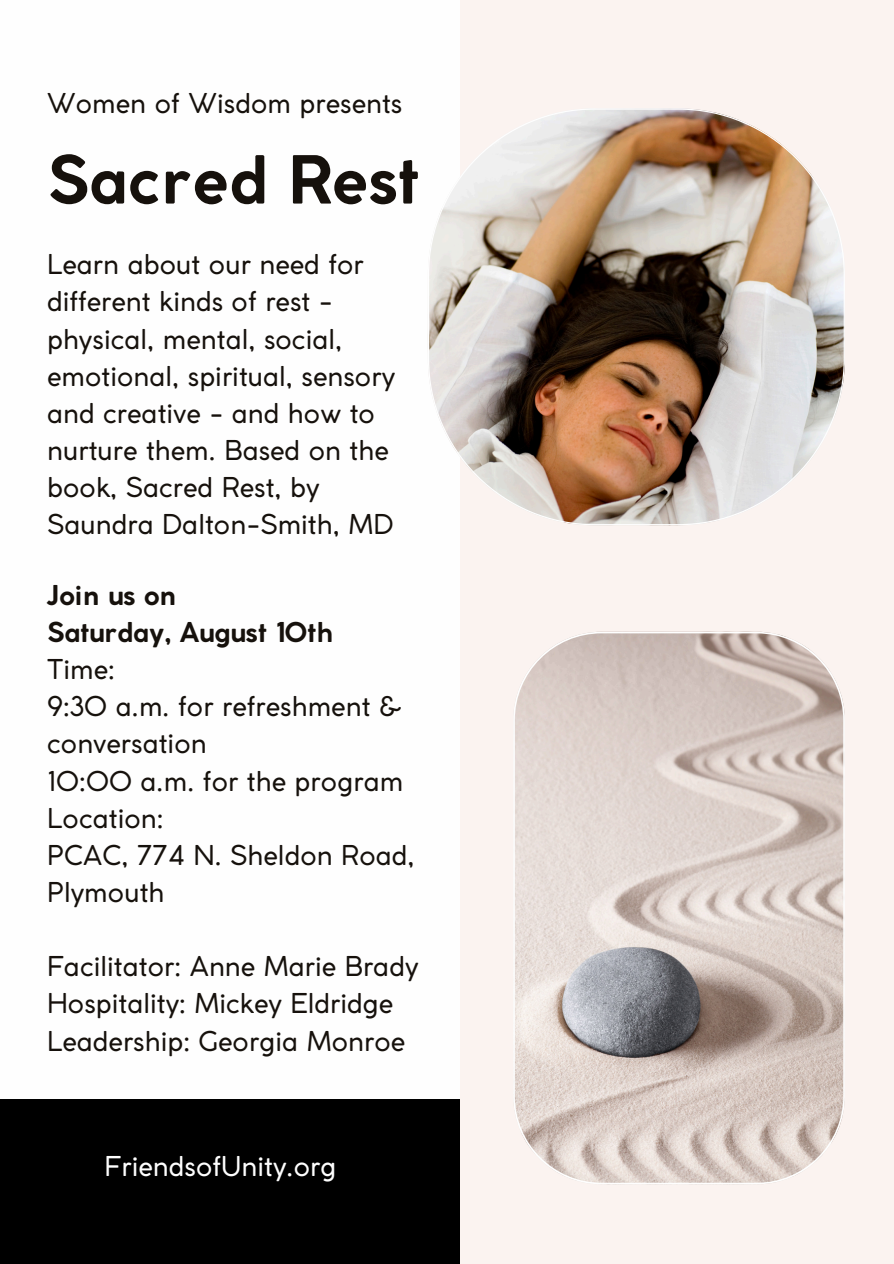
<style>
.page{position:relative;width:894px;height:1264px;background:#fff}
.page>*{position:absolute;margin:0;border:0;box-sizing:border-box;transform-origin:0 0}
.t1{font:700 65.25px "Coco Gothic";color:#16110c}
.t2{font:27px/37.2px "Coco Gothic";color:#16110c}
.t3{font:700 27px "Coco Gothic";color:#16110c}
.t4{font:27px "Coco Gothic";color:#fefefe}
</style>
<div class="page">
<div style="left:0;top:1099px;width:477px;height:164px;background:#000"></div>
<div style="left:460px;top:0;width:433px;height:1263px;background:#fbf3f0"></div>
<svg style="left:514px;top:631px;width:330px;height:553px;background:#d3c7c2"></svg>
<img style="left:429px;top:108px;width:415px;height:417px">
<p class="t2" style="left:47px;top:86px;width:357px">Women of Wisdom presents</p>
<p class="t1" style="left:47px;top:155px;width:373px">Sacred Rest</p>
<h1 class="t2" style="left:47px;top:248px;width:349px">Learn about our need for different kinds of rest - physical, mental, social, emotional, spiritual, sensory and creative - and how to nurture them. Based on the book, Sacred Rest, by<br>Saundra Dalton-Smith, MD</h1>
<p class="t3" style="left:47px;top:585px;width:131px">Join us on</p>
<p class="t3" style="left:47px;top:622px;width:288px">Saturday, August 10th</p>
<p class="t2" style="left:47px;top:653px;width:69px">Time:</p>
<p class="t2" style="left:47px;top:690px;width:356px">9:30 a.m. for refreshment &amp; conversation</p>
<p class="t2" style="left:47px;top:764px;width:358px">10:00 a.m. for the program</p>
<p class="t2" style="left:47px;top:801px;width:118px">Location:</p>
<p class="t2" style="left:47px;top:838px;width:369px">PCAC, 774 N. Sheldon Road,<br>Plymouth</p>
<p class="t2" style="left:47px;top:950px;width:373px">Facilitator: Anne Marie Brady</p>
<p class="t2" style="left:47px;top:987px;width:347px">Hospitality: Mickey Eldridge</p>
<p class="t2" style="left:47px;top:1024px;width:359px">Leadership: Georgia Monroe</p>
<p class="t4" style="left:105px;top:1155px;width:233px">FriendsofUnity.org</p>
</div>
